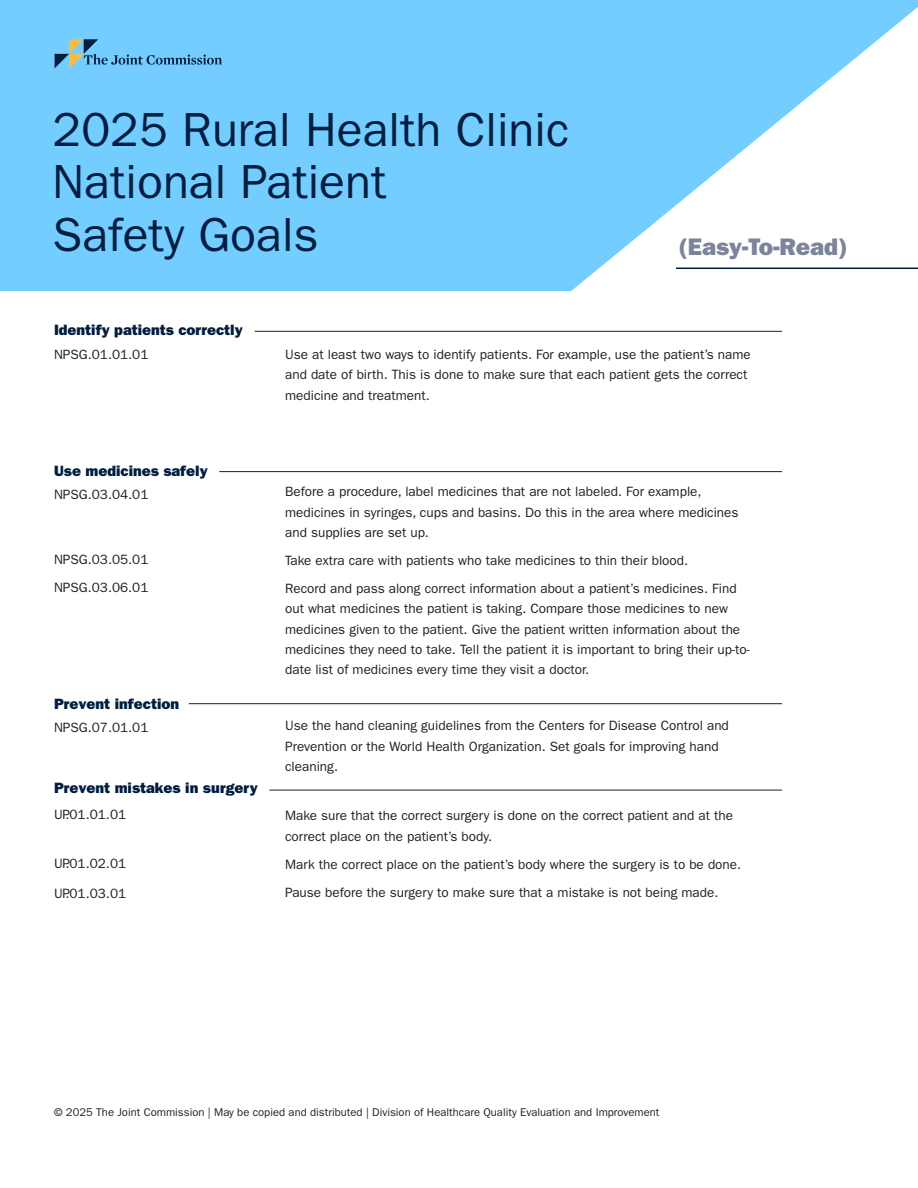
<style>
.page{position:relative;width:918px;height:1188px;background:#fff}
.page>*{position:absolute;margin:0;border:0;box-sizing:border-box;transform-origin:0 0}
.t1{font:48px/52.5px "ITC Franklin Gothic Std";color:#001e41}
.t2{font:24px "ITC Franklin Gothic Std Hvy";color:#7c849b}
.t3{font:15px "ITC Franklin Gothic Std Hvy";color:#001e41}
.t4{font:13.5px/20.2px "ITC Franklin Gothic Std";color:#231f20}
.t5{font:11.25px "ITC Franklin Gothic Std";color:#231f20}
</style>
<div class="page">
<div style="left:0;top:0;width:918px;height:290px;background:#73ceff"></div>
<svg style="left:55px;top:39px;width:167px;height:29px"></svg>
<svg style="left:559px;top:7px;width:359px;height:284px"></svg>
<hr style="left:676px;top:268px;width:242px;height:1px;background:#001e41">
<hr style="left:219px;top:471px;width:563px;height:1px;background:#231f20">
<hr style="left:255px;top:331px;width:527px;height:1px;background:#231f20">
<hr style="left:189px;top:703px;width:593px;height:1px;background:#231f20">
<hr style="left:269px;top:790px;width:513px;height:1px;background:#231f20">
<h1 class="t1" style="left:53px;top:104px;width:518px">2025 Rural Health Clinic<br>National Patient<br>Safety Goals</h1>
<h2 class="t2" style="left:679px;top:233px;width:170px">(Easy-To-Read)</h2>
<h3 class="t3" style="left:54px;top:321px;width:190px">Identify patients correctly</h3>
<p class="t4" style="left:54px;top:344px;width:96px">NPSG.01.01.01</p>
<h3 class="t3" style="left:54px;top:462px;width:155px">Use medicines safely</h3>
<p class="t4" style="left:54px;top:485px;width:96px">NPSG.03.04.01</p>
<p class="t4" style="left:54px;top:549px;width:96px">NPSG.03.05.01</p>
<p class="t4" style="left:54px;top:577px;width:96px">NPSG.03.06.01</p>
<h3 class="t3" style="left:54px;top:695px;width:127px">Prevent infection</h3>
<p class="t4" style="left:54px;top:718px;width:96px">NPSG.07.01.01</p>
<h3 class="t3" style="left:54px;top:779px;width:205px">Prevent mistakes in surgery</h3>
<p class="t4" style="left:54px;top:804px;width:74px">UP.01.01.01</p>
<p class="t4" style="left:54px;top:853px;width:74px">UP.01.02.01</p>
<p class="t4" style="left:54px;top:883px;width:74px">UP.01.03.01</p>
<p class="t4" style="left:285px;top:344px;width:467px">Use at least two ways to identify patients. For example, use the patient’s name and date of birth. This is done to make sure that each patient gets the correct medicine and treatment.</p>
<p class="t4" style="left:285px;top:482px;width:455px">Before a procedure, label medicines that are not labeled. For example, medicines in syringes, cups and basins. Do this in the area where medicines and supplies are set up.</p>
<p class="t4" style="left:285px;top:550px;width:405px">Take extra care with patients who take medicines to thin their blood.</p>
<p class="t4" style="left:285px;top:579px;width:466px">Record and pass along correct information about a patient’s medicines. Find out what medicines the patient is taking. Compare those medicines to new medicines given to the patient. Give the patient written information about the medicines they need to take. Tell the patient it is important to bring their up-to&shy;date list of medicines every time they visit a doctor.</p>
<p class="t4" style="left:285px;top:716px;width:445px">Use the hand cleaning guidelines from the Centers for Disease Control and<br>Prevention or the World Health Organization. Set goals for improving hand cleaning.</p>
<p class="t4" style="left:285px;top:806px;width:449px">Make sure that the correct surgery is done on the correct patient and at the correct place on the patient’s body.</p>
<p class="t4" style="left:285px;top:854px;width:458px">Mark the correct place on the patient’s body where the surgery is to be done.</p>
<p class="t4" style="left:285px;top:882px;width:435px">Pause before the surgery to make sure that a mistake is not being made.</p>
<p class="t5" style="left:54px;top:1106px;width:607px">© 2025 The Joint Commission | May be copied and distributed | Division of Healthcare Quality Evaluation and Improvement</p>
</div>
